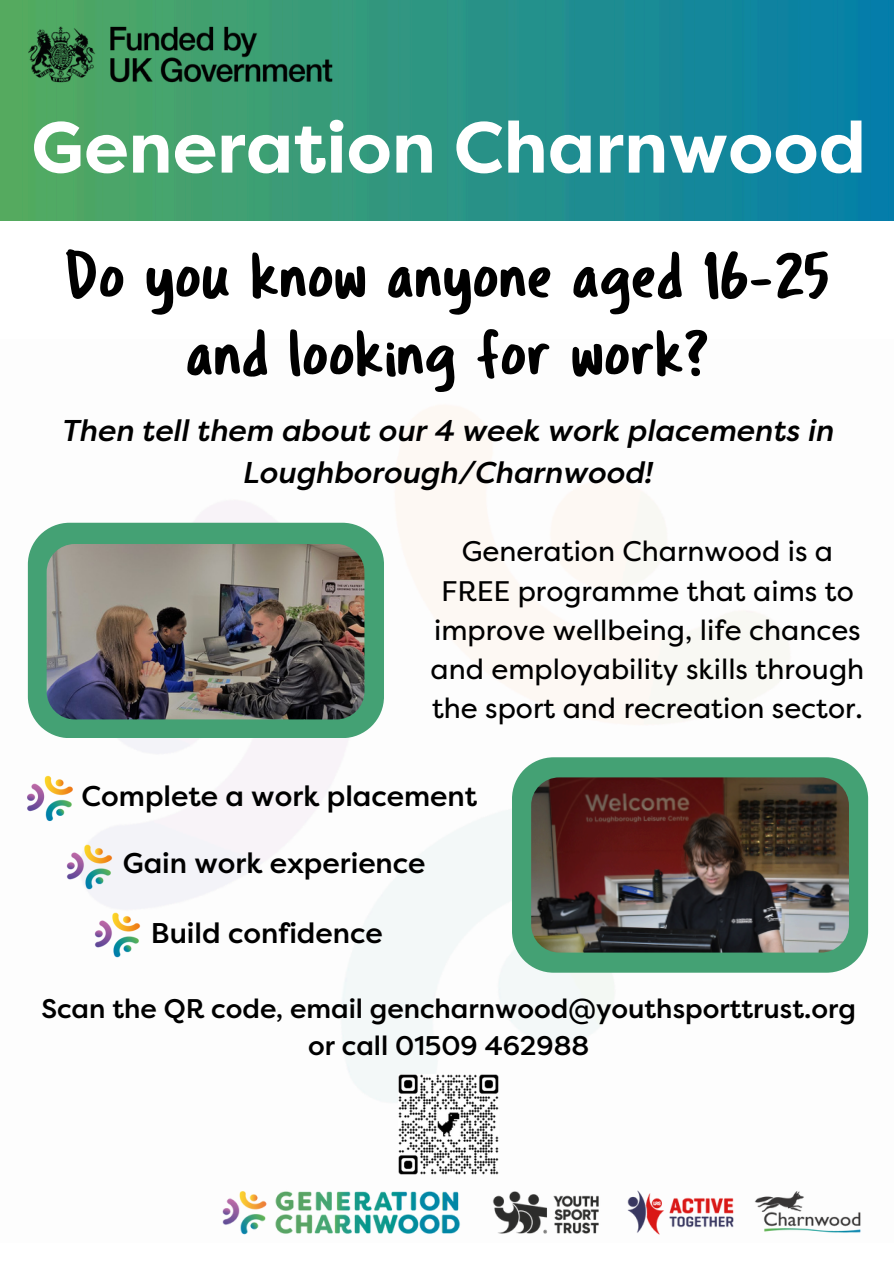
<style>
.page{position:relative;width:894px;height:1264px;background:#fff}
.page>*{position:absolute;margin:0;border:0;box-sizing:border-box;transform-origin:0 0}
.t1{font:700 72px "Filson Pro";color:#fff}
.t2{font:67.5px/77.7px "Tragic Marker";color:#000;text-align:center}
.t3{font:italic 500 30px/41.8px "Filson Pro";color:#000;text-align:center}
.t4{font:500 28.5px "Filson Pro";color:#000}
.t5{font:28.35px/39.2px "Filson Pro";color:#000;text-align:center}
.t6{font:500 27px "Filson Pro";color:#000}
</style>
<div class="page">
<img style="left:0;top:0;width:893px;height:220px">
<img style="left:22px;top:20px;width:317px;height:70px">
<img style="left:27px;top:405px;width:842px;height:770px">
<img style="left:222px;top:1190px;width:639px;height:45px">
<svg style="left:28px;top:522px;width:356px;height:216px;background:#52a77e"></svg>
<img style="left:47px;top:544px;width:317px;height:175px;border-radius:28px">
<svg style="left:512px;top:757px;width:355px;height:215px;background:#50a67c"></svg>
<img style="left:531px;top:777px;width:317px;height:175px;border-radius:28px">
<img style="left:27px;top:769px;width:51px;height:57px">
<img style="left:61px;top:838px;width:57px;height:56px">
<img style="left:89px;top:906px;width:57px;height:56px">
<img style="left:398px;top:1074px;width:101px;height:100px">
<p class="t1" style="left:31px;top:107px;width:836px">Generation Charnwood</p>
<p class="t2" style="left:67px;top:242px;width:765px">Do you know anyone aged 16-25 and looking for work?</p>
<h4 class="t3" style="left:61px;top:410px;width:773px">Then tell them about our 4 week work placements in<br>Loughborough/Charnwood!</h4>
<p class="t5" style="left:430px;top:532px;width:435px">Generation Charnwood is a<br>FREE programme that aims to improve wellbeing, life chances and employability skills through the sport and recreation sector.</p>
<p class="t4" style="left:82px;top:780px;width:397px">Complete a work placement</p>
<h3 class="t4" style="left:123px;top:847px;width:304px">Gain work experience</h3>
<p class="t4" style="left:151px;top:916px;width:233px">Build confidence</p>
<p class="t6" style="left:41px;top:992px;width:815px">Scan the QR code, email gencharnwood@youthsporttrust.org</p>
<h3 class="t6" style="left:308px;top:1030px;width:283px">or call 01509 462988</h3>
</div>
